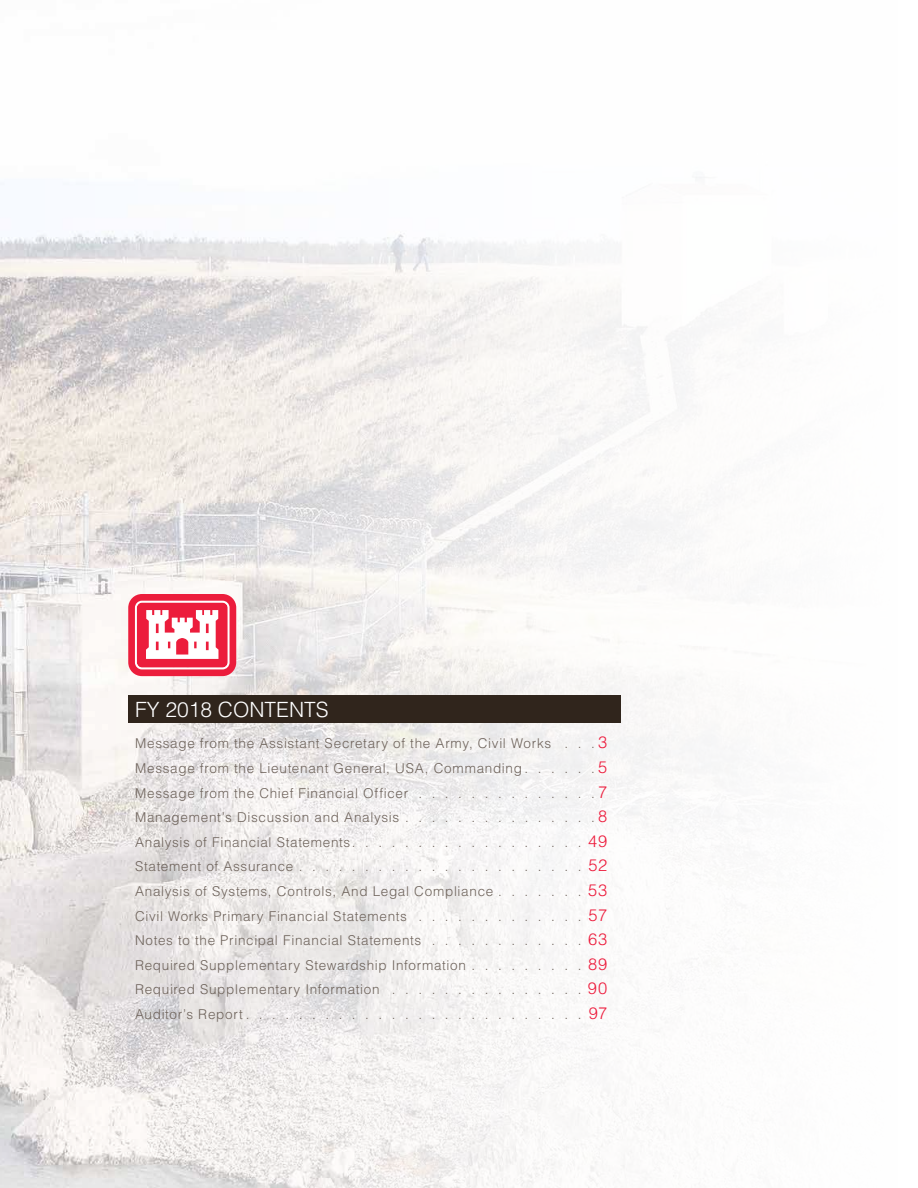
<style>
.page{position:relative;width:918px;height:1188px;background:#fff}
.page>*{position:absolute;margin:0;border:0;box-sizing:border-box;transform-origin:0 0}
.Table_of_Contents_Ti{font:300 21px "Helvetica LT Std";color:#fff}
.t1{font:300 16.5px "Helvetica LT Std";letter-spacing:.06em;color:#ed1a3b}
.t2{font:300 13.5px "Helvetica LT Std";letter-spacing:.05em;color:#6d625a}
.s1{font-size:16.5px;color:#ed1a3b}
</style>
<div class="page">
<img style="left:0;top:177px;width:719px;height:1011px">
<div style="left:128px;top:695px;width:493px;height:28px;background:#30251c"></div>
<svg style="left:128px;top:594px;width:108px;height:82px"></svg>
<p class="Table_of_Contents_Ti" style="left:135px;top:697px;width:195px">FY 2018 CONTENTS</p>
<p class="t2" style="left:135px;top:735px;width:418px">Message from the Assistant Secretary of the Army, Civil Works</p>
<p class="t1" style="left:598px;top:732px;width:11px">3</p>
<p class="t2" style="left:135px;top:760px;width:474px">Message from the Lieutenant General, USA, Commanding . . . . . <span class="s1">5</span></p>
<p class="t2" style="left:135px;top:784px;width:275px">Message from the Chief Financial Officer</p>
<p class="t1" style="left:598px;top:781px;width:11px">7</p>
<p class="t2" style="left:135px;top:809px;width:266px">Management’s Discussion and Analysis</p>
<p class="t1" style="left:598px;top:806px;width:11px">8</p>
<p class="t2" style="left:135px;top:834px;width:474px">Analysis of Financial Statements . . . . . . . . . . . . . . . . . . <span class="s1">49</span></p>
<p class="t2" style="left:135px;top:858px;width:160px">Statement of Assurance</p>
<p class="t1" style="left:588px;top:855px;width:21px">52</p>
<p class="t2" style="left:135px;top:883px;width:474px">Analysis of Systems, Controls, And Legal Compliance . . . . . . . <span class="s1">53</span></p>
<p class="t2" style="left:135px;top:907px;width:274px">Civil Works Primary Financial Statements</p>
<p class="t1" style="left:589px;top:904px;width:20px">57</p>
<p class="t2" style="left:135px;top:932px;width:288px">Notes to the Principal Financial Statements</p>
<p class="t1" style="left:588px;top:929px;width:21px">63</p>
<p class="t2" style="left:135px;top:957px;width:333px">Required Supplementary Stewardship Information</p>
<p class="t1" style="left:588px;top:954px;width:21px">89</p>
<p class="t2" style="left:135px;top:981px;width:246px">Required Supplementary Information</p>
<p class="t1" style="left:588px;top:978px;width:21px">90</p>
<p class="t2" style="left:135px;top:1006px;width:474px">Auditor’s Report . . . . . . . . . . . . . . . . . . . . . . . . . . <span class="s1">97</span></p>
</div>
